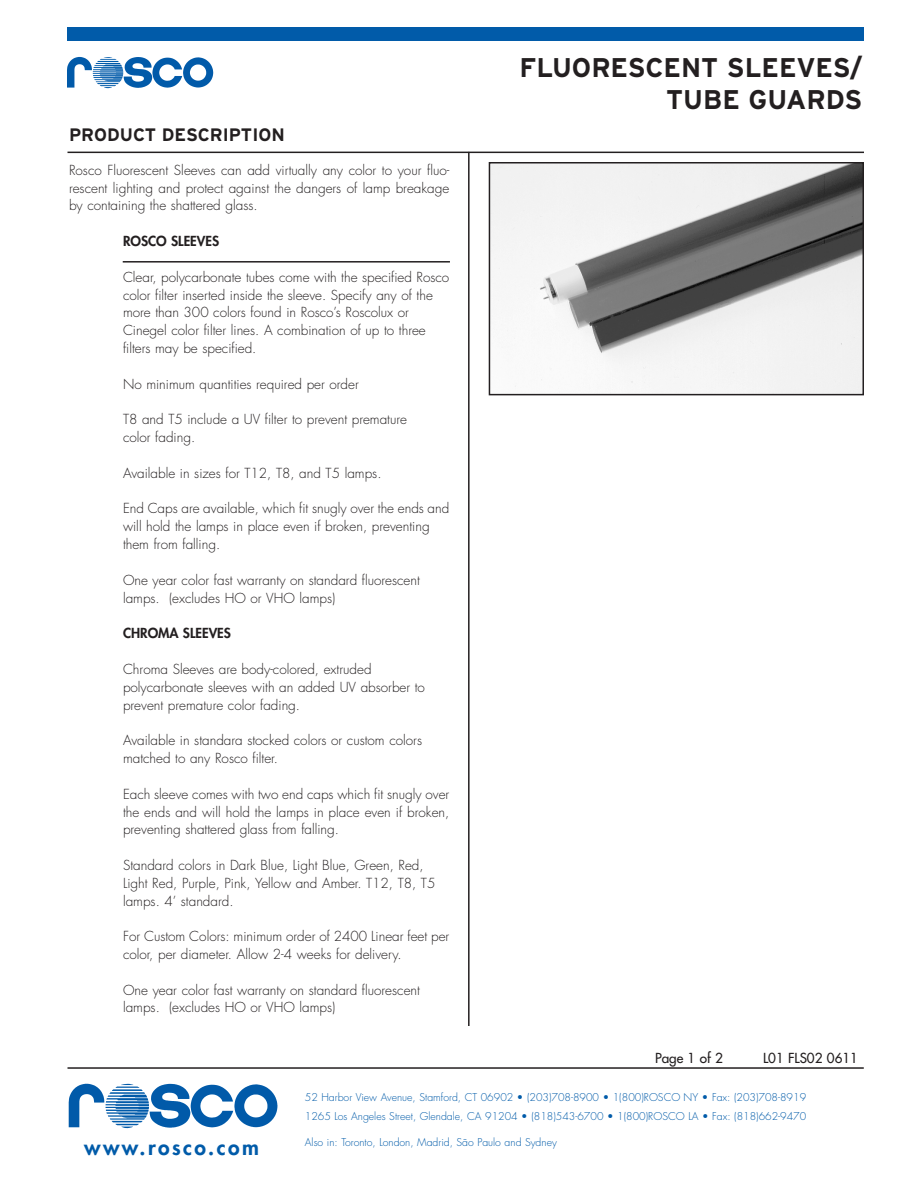
<style>
.page{position:relative;width:918px;height:1188px;background:#fff}
.page>*{position:absolute;margin:0;border:0;box-sizing:border-box;transform-origin:0 0}
.t1{font:700 27px/32.4px "Interstate";color:#231f20;text-align:right}
.t2{font:800 21px "Futura";letter-spacing:.115em;color:#015ba9}
.t3{font:700 18px "Interstate";color:#231f20}
.t4{font:300 13.5px/17.9px "Futura";color:#231f20}
.t5{font:800 13.5px "Futura";color:#231f20}
.t6{font:13.5px "Futura";color:#231f20}
.t7{font:300 10.5px/19.5px "Futura";color:#015ba9}
</style>
<div class="page">
<div style="left:68px;top:27px;width:796px;height:13px;background:#015ba9"></div>
<img style="left:67px;top:56px;width:147px;height:33px">
<hr style="left:68px;top:152px;width:796px;height:1px;background:#231f20">
<hr style="left:68px;top:1067px;width:796px;height:2px;background:#231f20">
<img style="left:68px;top:1083px;width:210px;height:46px">
<img style="left:492px;top:165px;width:369px;height:227px">
<div style="left:489px;top:162px;width:375px;height:233px;border:2px solid #231f20"></div>
<hr style="left:468px;top:152px;width:2px;height:874px;background:#231f20">
<hr style="left:123px;top:261px;width:327px;height:2px;background:#231f20">
<h3 class="t3" style="left:69px;top:124px;width:217px">PRODUCT DESCRIPTION</h3>
<p class="t4" style="left:69px;top:162px;width:382px;text-align:justify">Rosco Fluorescent Sleeves can add virtually any color to your fluo&shy;rescent lighting and protect against the dangers of lamp breakage by containing the shattered glass.</p>
<p class="t5" style="left:123px;top:235px;width:98px">ROSCO SLEEVES</p>
<p class="t4" style="left:123px;top:269px;width:328px">Clear, polycarbonate tubes come with the specified Rosco color filter inserted inside the sleeve. Specify any of the more than 300 colors found in Rosco’s Roscolux or Cinegel color filter lines. A combination of up to three filters may be specified.</p>
<p class="t4" style="left:123px;top:376px;width:237px">No minimum quantities required per order</p>
<p class="t4" style="left:123px;top:412px;width:286px">T8 and T5 include a UV filter to prevent premature color fading.</p>
<p class="t4" style="left:123px;top:465px;width:260px">Available in sizes for T12, T8, and T5 lamps.</p>
<p class="t4" style="left:123px;top:501px;width:328px">End Caps are available, which fit snugly over the ends and will hold the lamps in place even if broken, preventing them from falling.</p>
<p class="t4" style="left:123px;top:572px;width:298px">One year color fast warranty on standard fluorescent lamps. (excludes HO or VHO lamps)</p>
<p class="t5" style="left:123px;top:627px;width:109px">CHROMA SLEEVES</p>
<p class="t4" style="left:123px;top:661px;width:304px">Chroma Sleeves are body-colored, extruded polycarbonate sleeves with an added UV absorber to prevent premature color fading.</p>
<p class="t4" style="left:123px;top:733px;width:301px">Available in standara stocked colors or custom colors matched to any Rosco filter.</p>
<p class="t4" style="left:123px;top:786px;width:328px;text-align:justify">Each sleeve comes with two end caps which fit snugly over the ends and will hold the lamps in place even if broken, preventing shattered glass from falling.</p>
<p class="t4" style="left:123px;top:857px;width:314px">Standard colors in Dark Blue, Light Blue, Green, Red,<br>Light Red, Purple, Pink, Yellow and Amber. T12, T8, T5 lamps. 4’ standard.</p>
<p class="t4" style="left:123px;top:929px;width:328px">For Custom Colors: minimum order of 2400 Linear feet per color, per diameter. Allow 2-4 weeks for delivery.</p>
<p class="t4" style="left:123px;top:982px;width:298px">One year color fast warranty on standard fluorescent lamps. (excludes HO or VHO lamps)</p>
<h1 class="t1" style="left:519px;top:52px;width:345px">FLUORESCENT SLEEVES/<br>TUBE GUARDS</h1>
<p class="t6" style="left:655px;top:1051px;width:69px">Page 1 of 2</p>
<p class="t6" style="left:763px;top:1051px;width:97px">L01 FLS02 0611</p>
<h2 class="t2" style="left:84px;top:1137px;width:176px">www.rosco.com</h2>
<p class="t7" style="left:305px;top:1088px;width:503px">52 Harbor View Avenue, Stamford, CT 06902 • (203)708-8900 • 1(800)ROSCO NY • Fax: (203)708-8919<br>1265 Los Angeles Street, Glendale, CA 91204 • (818)543-6700 • 1(800)ROSCO LA • Fax: (818)662-9470</p>
<p class="t7" style="left:305px;top:1133px;width:254px">Also in: Toronto, London, Madrid, São Paulo and Sydney</p>
</div>
